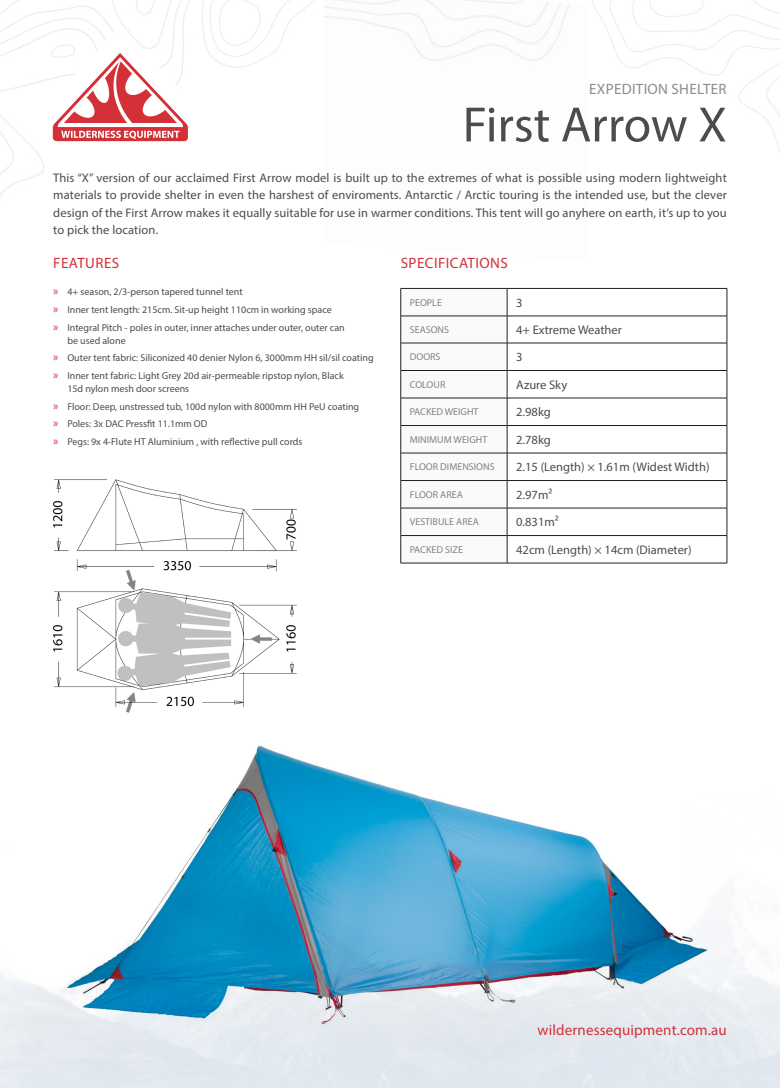
<style>
.page{position:relative;width:780px;height:1088px;background:#fff}
.page>*{position:absolute;margin:0;border:0;box-sizing:border-box;transform-origin:0 0}
.t1{font:50px "Myriad Pro";color:#4b4c4d}
.t2{font:15px "Myriad Pro";letter-spacing:.01em;color:#d33037}
.t3{font:15px "Myriad Pro";letter-spacing:.03em;color:#d33037}
.t4{font:15px "Myriad Pro";letter-spacing:.02em;color:#8a8c8f}
.t5{font:12.5px/17.5px "Myriad Pro";color:#4b4c4d;text-align:justify}
.t6{font:10px/12.5px "Myriad Pro";color:#4b4c4d}
.t7{font:10px "Myriad Pro";color:#808285}
.s1{font-size:12.5px;color:#d33037}
</style>
<div class="page">
<svg style="left:0;top:0;width:225px;height:179px"></svg>
<svg style="left:53px;top:53px;width:135px;height:88px"></svg>
<img style="left:39px;top:745px;width:687px;height:286px">
<img style="left:54px;top:479px;width:242px;height:233px">
<svg style="left:508px;top:315px;width:218px;height:248px"></svg>
<hr style="left:507px;top:288px;width:220px;height:1px;background:#231f20">
<hr style="left:507px;top:316px;width:220px;height:1px;background:#231f20">
<hr style="left:507px;top:343px;width:220px;height:1px;background:#231f20">
<hr style="left:507px;top:370px;width:220px;height:1px;background:#231f20">
<hr style="left:507px;top:398px;width:220px;height:1px;background:#231f20">
<hr style="left:507px;top:425px;width:220px;height:1px;background:#231f20">
<hr style="left:507px;top:453px;width:220px;height:1px;background:#231f20">
<hr style="left:507px;top:480px;width:220px;height:1px;background:#231f20">
<hr style="left:507px;top:508px;width:220px;height:1px;background:#231f20">
<hr style="left:507px;top:535px;width:220px;height:1px;background:#231f20">
<svg style="left:400px;top:288px;width:108px;height:275px"></svg>
<svg style="left:726px;top:289px;width:1px;height:274px"></svg>
<hr style="left:400px;top:563px;width:107px;height:1px;background:#231f20">
<hr style="left:507px;top:563px;width:220px;height:1px;background:#231f20">
<p class="t4" style="left:589px;top:80px;width:139px">EXPEDITION SHELTER</p>
<p class="t1" style="left:462px;top:94px;width:265px">First Arrow X</p>
<p class="t5" style="left:53px;top:168px;width:675px">This “X” version of our acclaimed First Arrow model is built up to the extremes of what is possible using modern lightweight materials to provide shelter in even the harshest of enviroments. Antarctic / Arctic touring is the intended use, but the clever design of the First Arrow makes it equally suitable for use in warmer conditions. This tent will go anyhere on earth, it’s up to you to pick the location.</p>
<p class="t3" style="left:53px;top:253px;width:67px">FEATURES</p>
<p class="t3" style="left:401px;top:253px;width:109px">SPECIFICATIONS</p>
<p class="t6" style="left:53px;top:286px;width:191px"><span class="s1">»</span> 4+ season, 2/3-person tapered tunnel tent</p>
<p class="t6" style="left:53px;top:303px;width:280px"><span class="s1">»</span> Inner tent length: 215cm. Sit-up height 110cm in working space</p>
<p class="t6" style="left:67px;top:321px;width:279px;text-indent:-14px"><span class="s1">»</span> Integral Pitch - poles in outer, inner attaches under outer, outer can be used alone</p>
<p class="t6" style="left:53px;top:352px;width:322px"><span class="s1">»</span> Outer tent fabric: Siliconized 40 denier Nylon 6, 3000mm HH sil/sil coating</p>
<p class="t6" style="left:67px;top:369px;width:278px;text-indent:-14px"><span class="s1">»</span> Inner tent fabric: Light Grey 20d air-permeable ripstop nylon, Black<br>15d nylon mesh door screens</p>
<p class="t6" style="left:53px;top:400px;width:307px"><span class="s1">»</span> Floor: Deep, unstressed tub, 100d nylon with 8000mm HH PeU coating</p>
<p class="t6" style="left:53px;top:418px;width:156px"><span class="s1">»</span> Poles: 3x DAC Pressfit 11.1mm OD</p>
<p class="t6" style="left:53px;top:435px;width:251px"><span class="s1">»</span> Pegs: 9x 4-Flute HT Aluminium , with reflective pull cords</p>
<p class="t7" style="left:410px;top:296px;width:34px">PEOPLE</p>
<p class="t5" style="left:516px;top:294px;width:8px">3</p>
<p class="t7" style="left:410px;top:323px;width:41px">SEASONS</p>
<p class="t5" style="left:516px;top:321px;width:107px">4+ Extreme Weather</p>
<p class="t7" style="left:410px;top:351px;width:32px">DOORS</p>
<p class="t5" style="left:516px;top:348px;width:8px">3</p>
<p class="t7" style="left:410px;top:378px;width:37px">COLOUR</p>
<p class="t5" style="left:516px;top:376px;width:53px">Azure Sky</p>
<p class="t7" style="left:410px;top:406px;width:70px">PACKED WEIGHT</p>
<p class="t5" style="left:516px;top:403px;width:36px">2.98kg</p>
<p class="t7" style="left:410px;top:433px;width:79px">MINIMUM WEIGHT</p>
<p class="t5" style="left:516px;top:431px;width:36px">2.78kg</p>
<p class="t7" style="left:410px;top:461px;width:86px">FLOOR DIMENSIONS</p>
<p class="t5" style="left:516px;top:458px;width:195px">2.15 (Length) × 1.61m (Widest Width)</p>
<p class="t7" style="left:410px;top:488px;width:55px">FLOOR AREA</p>
<p class="t5" style="left:516px;top:486px;width:38px">2.97m²</p>
<p class="t7" style="left:410px;top:516px;width:70px">VESTIBULE AREA</p>
<p class="t5" style="left:516px;top:513px;width:44px">0.831m²</p>
<p class="t7" style="left:410px;top:543px;width:55px">PACKED SIZE</p>
<p class="t5" style="left:516px;top:541px;width:177px">42cm (Length) × 14cm (Diameter)</p>
<p class="t2" style="left:537px;top:1021px;width:191px">wildernessequipment.com.au</p>
</div>
